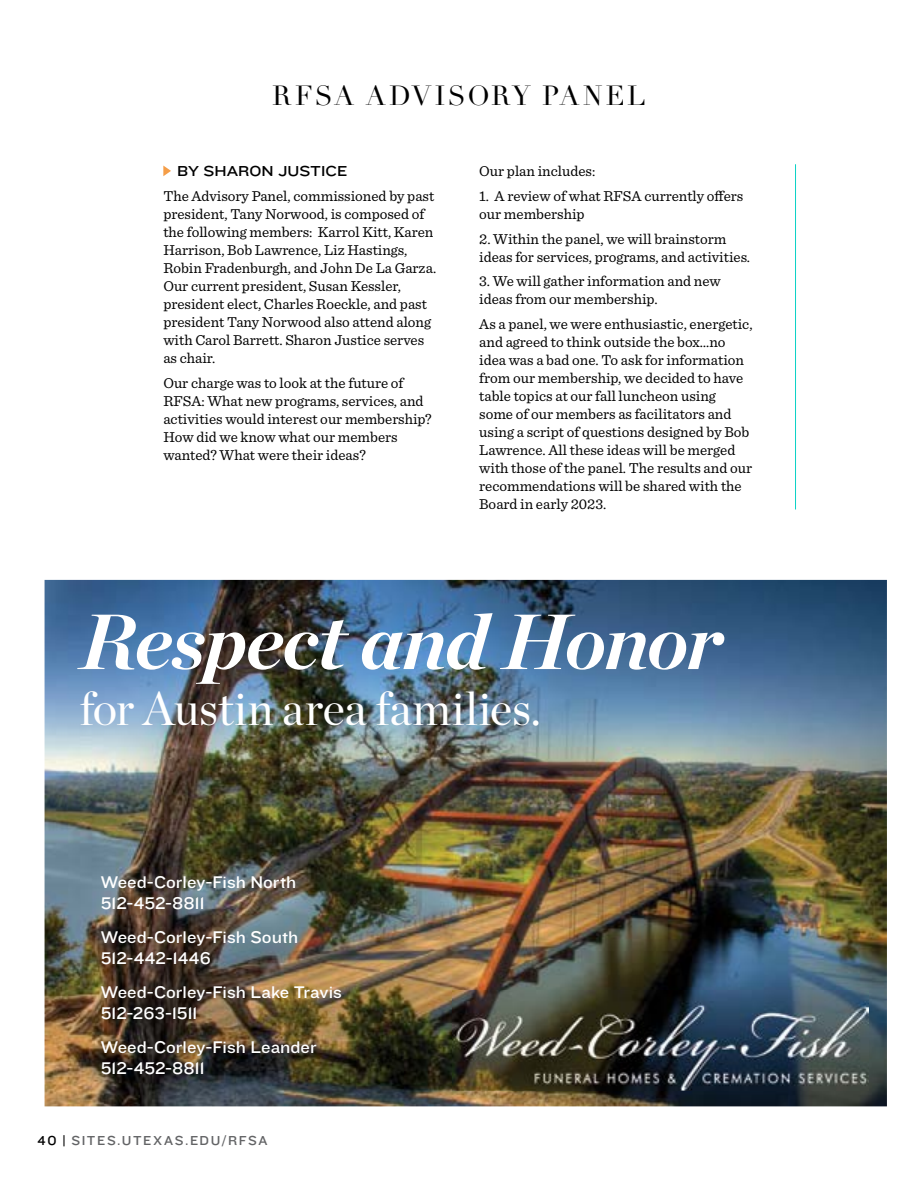
<style>
.page{position:relative;width:918px;height:1188px;background:#fff}
.page>*{position:absolute;margin:0;border:0;box-sizing:border-box;transform-origin:0 0}
.t1{font:italic 700 78px "Chronicle Display";letter-spacing:-.02em;color:#fff}
.t2{font:46.8px "Chronicle Display";color:#fff}
.t3{font:27px "Didot";letter-spacing:.075em;color:#000}
.t4{font:17.55px/21px "Knockout 32 Junior Cruisewt";color:#fff}
.t5{font:15px/18px "Sentinel";color:#000}
.t6{font:15px "Knockout 33 Junior Heviwt";color:#000}
.t7{font:13.5px "Knockout 32 Junior Cruisewt";letter-spacing:.115em;color:#636466}
.s1{color:#000}
</style>
<div class="page">
<svg style="left:163px;top:166px;width:8px;height:10px"></svg>
<img style="left:45px;top:580px;width:842px;height:526px">
<img style="left:453px;top:990px;width:415px;height:101px">
<hr style="left:795px;top:164px;width:1px;height:345px;background:#0bd2c5">
<h3 class="t3" style="left:272px;top:79px;width:375px">RFSA ADVISORY PANEL</h3>
<p class="t6" style="left:177px;top:161px;width:172px">BY SHARON JUSTICE</p>
<p class="t5" style="left:163px;top:186px;width:274px">The Advisory Panel, commissioned by past president, Tany Norwood, is composed of the following members: Karrol Kitt, Karen Harrison, Bob Lawrence, Liz Hastings, Robin Fradenburgh, and John De La Garza.<br>Our current president, Susan Kessler, president elect, Charles Roeckle, and past president Tany Norwood also attend along with Carol Barrett. Sharon Justice serves as chair.</p>
<p class="t5" style="left:163px;top:373px;width:270px">Our charge was to look at the future of RFSA: What new programs, services, and activities would interest our membership?<br>How did we know what our members wanted? What were their ideas?</p>
<p class="t5" style="left:479px;top:162px;width:118px">Our plan includes:</p>
<p class="t5" style="left:479px;top:186px;width:266px">1. A review of what RFSA currently offers our membership</p>
<p class="t5" style="left:479px;top:229px;width:272px">2. Within the panel, we will brainstorm ideas for services, programs, and activities.</p>
<p class="t5" style="left:479px;top:272px;width:243px">3. We will gather information and new ideas from our membership.</p>
<p class="t5" style="left:479px;top:315px;width:275px">As a panel, we were enthusiastic, energetic, and agreed to think outside the box…no idea was a bad one. To ask for information from our membership, we decided to have table topics at our fall luncheon using some of our members as facilitators and using a script of questions designed by Bob Lawrence. All these ideas will be merged with those of the panel. The results and our recommendations will be shared with the Board in early 2023.</p>
<h1 class="t1" style="left:80px;top:577px;width:644px">Respect and Honor</h1>
<h2 class="t2" style="left:80px;top:673px;width:463px">for Austin area families.</h2>
<p class="t4" style="left:101px;top:871px;width:197px">Weed-Corley-Fish North<br>512-452-8811</p>
<p class="t4" style="left:101px;top:926px;width:199px">Weed-Corley-Fish South<br>512-442-1446</p>
<p class="t4" style="left:101px;top:981px;width:242px">Weed-Corley-Fish Lake Travis<br>512-263-1511</p>
<p class="t4" style="left:101px;top:1036px;width:217px">Weed-Corley-Fish Leander<br>512-452-8811</p>
<p class="t7" style="left:38px;top:1131px;width:231px"><span class="s1">40 |</span> SITES.UTEXAS.EDU/RFSA</p>
</div>
